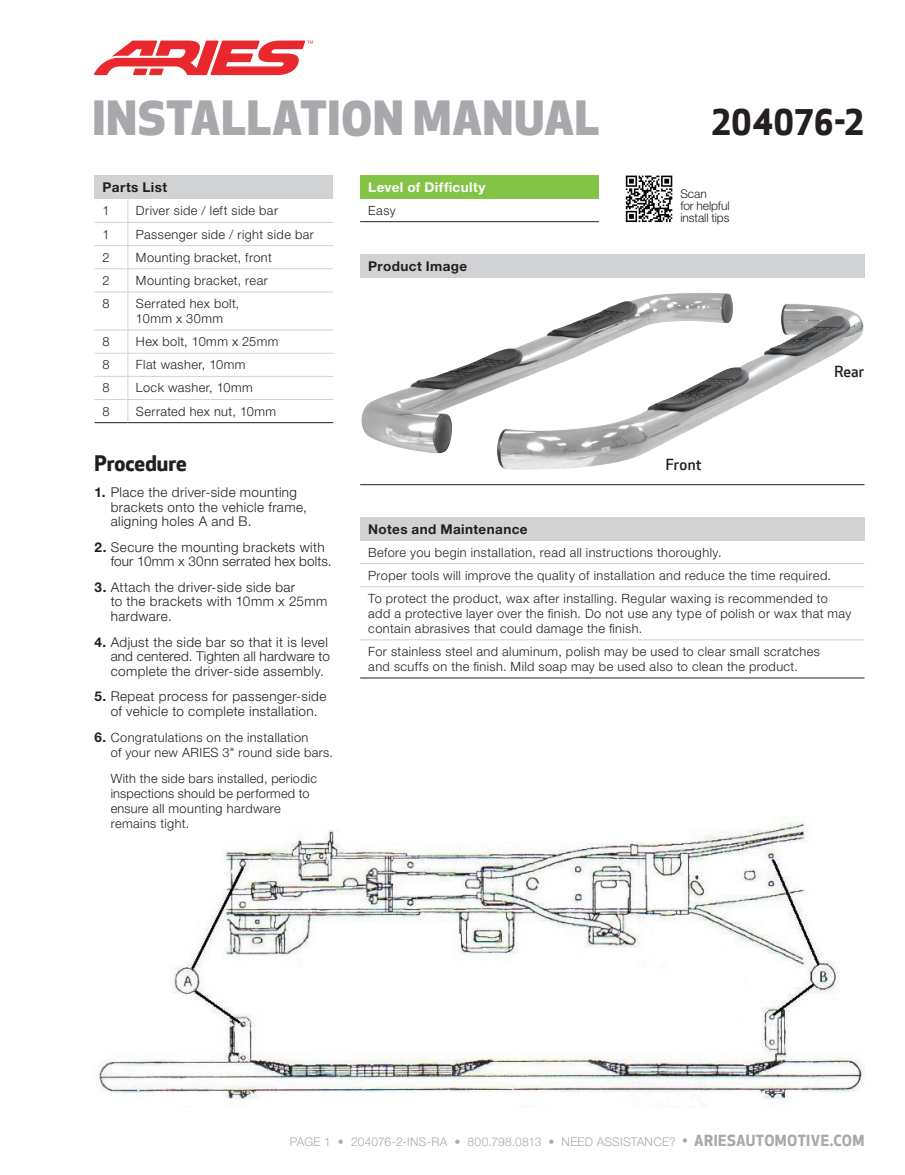
<style>
.page{position:relative;width:905px;height:1175px;background:#fff}
.page>*{position:absolute;margin:0;border:0;box-sizing:border-box;transform-origin:0 0}
.t1{font:800 46.05px "Apex New";letter-spacing:.02em;color:#a8a9ad}
.t2{font:700 34.5px "Apex New";letter-spacing:-.01em;color:#231f20}
.t3{font:700 21px "Apex New";color:#231f20}
.t4{font:500 15px "Apex New";letter-spacing:.01em;color:#231f20}
.t5{font:300 13.5px/14.5px "Helvetica Neue LT Std";letter-spacing:.03em;color:#231f20}
.t6{font:700 13.5px "Helvetica Neue LT Std";letter-spacing:.03em;color:#231f20}
.t7{font:700 13.5px "Helvetica Neue LT Std";letter-spacing:.03em;color:#fff}
.t8{font:300 12.75px/15px "Helvetica Neue LT Std";letter-spacing:.03em;color:#231f20}
.t9{font:300 12px "Helvetica Neue LT Std";letter-spacing:.02em;color:#a8a9ad}
.t10{font:300 12px/12px "Helvetica Neue LT Std";letter-spacing:-.005em;color:#231f20}
.s1{font-weight:700}
.s2{font-weight:700;font-size:13.5px}
.s3{font-family:"Apex New";font-weight:500;font-size:15px}
.s4{font-family:"Apex New";font-weight:700;font-size:15px}
</style>
<div class="page">
<img style="left:98px;top:822px;width:766px;height:285px">
<div style="left:360px;top:254px;width:504px;height:24px;background:#d1d2d4"></div>
<hr style="left:360px;top:484px;width:504px;height:1px;background:#231f20">
<img style="left:361px;top:292px;width:503px;height:178px">
<div style="left:360px;top:517px;width:504px;height:24px;background:#d1d2d4"></div>
<hr style="left:360px;top:563px;width:504px;height:1px;background:#d1d2d4">
<hr style="left:360px;top:586px;width:504px;height:1px;background:#d1d2d4">
<hr style="left:360px;top:677px;width:504px;height:1px;background:#231f20">
<hr style="left:360px;top:639px;width:504px;height:1px;background:#d1d2d4">
<div style="left:360px;top:176px;width:238px;height:23px;background:#83c447"></div>
<hr style="left:360px;top:221px;width:238px;height:1px;background:#231f20">
<div style="left:94px;top:176px;width:239px;height:23px;background:#d1d2d4"></div>
<hr style="left:94px;top:222px;width:34px;height:1px;background:#d1d2d4">
<hr style="left:128px;top:222px;width:205px;height:1px;background:#d1d2d4">
<hr style="left:94px;top:245px;width:34px;height:1px;background:#d1d2d4">
<hr style="left:128px;top:245px;width:205px;height:1px;background:#d1d2d4">
<hr style="left:94px;top:268px;width:34px;height:1px;background:#d1d2d4">
<hr style="left:128px;top:268px;width:205px;height:1px;background:#d1d2d4">
<hr style="left:94px;top:291px;width:34px;height:1px;background:#d1d2d4">
<hr style="left:128px;top:291px;width:205px;height:1px;background:#d1d2d4">
<hr style="left:94px;top:330px;width:34px;height:1px;background:#d1d2d4">
<hr style="left:128px;top:330px;width:205px;height:1px;background:#d1d2d4">
<hr style="left:94px;top:353px;width:34px;height:1px;background:#d1d2d4">
<hr style="left:128px;top:353px;width:205px;height:1px;background:#d1d2d4">
<hr style="left:94px;top:376px;width:34px;height:1px;background:#d1d2d4">
<hr style="left:128px;top:376px;width:205px;height:1px;background:#d1d2d4">
<hr style="left:94px;top:399px;width:34px;height:1px;background:#d1d2d4">
<hr style="left:128px;top:399px;width:205px;height:1px;background:#d1d2d4">
<hr style="left:94px;top:422px;width:34px;height:1px;background:#231f20">
<hr style="left:128px;top:422px;width:205px;height:1px;background:#231f20">
<svg style="left:127px;top:199px;width:1px;height:92px"></svg>
<hr style="left:127px;top:292px;width:1px;height:38px;background:#d1d2d4">
<svg style="left:127px;top:330px;width:1px;height:92px"></svg>
<svg style="left:626px;top:176px;width:46px;height:46px"></svg>
<svg style="left:94px;top:41px;width:219px;height:34px"></svg>
<h1 class="t1" style="left:93px;top:93px;width:508px">INSTALLATION MANUAL</h1>
<h2 class="t2" style="left:710px;top:102px;width:155px">204076-2</h2>
<p class="t6" style="left:103px;top:179px;width:66px">Parts List</p>
<p class="t8" style="left:103px;top:203px;width:9px">1</p>
<p class="t8" style="left:136px;top:203px;width:144px">Driver side / left side bar</p>
<p class="t8" style="left:103px;top:226px;width:9px">1</p>
<p class="t8" style="left:136px;top:226px;width:179px">Passenger side / right side bar</p>
<p class="t8" style="left:103px;top:249px;width:9px">2</p>
<p class="t8" style="left:136px;top:249px;width:137px">Mounting bracket, front</p>
<p class="t8" style="left:103px;top:272px;width:9px">2</p>
<p class="t8" style="left:136px;top:272px;width:133px">Mounting bracket, rear</p>
<p class="t8" style="left:103px;top:296px;width:9px">8</p>
<p class="t8" style="left:136px;top:296px;width:105px">Serrated hex bolt,<br>10mm x 30mm</p>
<p class="t8" style="left:103px;top:334px;width:9px">8</p>
<p class="t8" style="left:136px;top:334px;width:144px">Hex bolt, 10mm x 25mm</p>
<p class="t8" style="left:103px;top:357px;width:9px">8</p>
<p class="t8" style="left:136px;top:357px;width:111px">Flat washer, 10mm</p>
<p class="t8" style="left:103px;top:380px;width:9px">8</p>
<p class="t8" style="left:136px;top:380px;width:118px">Lock washer, 10mm</p>
<p class="t8" style="left:103px;top:403px;width:9px">8</p>
<p class="t8" style="left:136px;top:403px;width:142px">Serrated hex nut, 10mm</p>
<h3 class="t3" style="left:94px;top:451px;width:94px">Procedure</h3>
<p class="t5" style="left:111px;top:485px;width:198px;text-indent:-16px"><span class="s1">1.</span> Place the driver-side mounting brackets onto the vehicle frame, aligning holes A and B.</p>
<p class="t5" style="left:111px;top:539px;width:222px;text-indent:-16px"><span class="s1">2.</span> Secure the mounting brackets with four 10mm x 30nn serrated hex bolts.</p>
<p class="t5" style="left:111px;top:579px;width:218px;text-indent:-16px"><span class="s1">3.</span> Attach the driver-side side bar<br>to the brackets with 10mm x 25mm hardware.</p>
<p class="t5" style="left:111px;top:634px;width:220px;text-indent:-16px"><span class="s1">4.</span> Adjust the side bar so that it is level and centered. Tighten all hardware to complete the driver-side assembly.</p>
<p class="t5" style="left:94px;top:689px;width:233px;text-align:center"><span class="s1">5.</span> Repeat process for passenger-side of vehicle to complete installation.</p>
<p class="t8" style="left:111px;top:729px;width:224px;text-indent:-16px"><span class="s2">6.</span> Congratulations on the installation<br>of your new ARIES 3" round side bars.</p>
<p class="t8" style="left:111px;top:770px;width:208px">With the side bars installed, periodic inspections should be performed to ensure all mounting hardware remains tight.</p>
<p class="t7" style="left:368px;top:179px;width:119px">Level of Difficulty</p>
<p class="t8" style="left:368px;top:202px;width:29px">Easy</p>
<p class="t6" style="left:368px;top:258px;width:100px">Product Image</p>
<p class="t10" style="left:680px;top:187px;width:51px">Scan<br>for helpful install tips</p>
<p class="t4" style="left:665px;top:456px;width:37px">Front</p>
<p class="t4" style="left:834px;top:363px;width:32px">Rear</p>
<p class="t6" style="left:368px;top:521px;width:161px">Notes and Maintenance</p>
<p class="t8" style="left:368px;top:540px;width:464px;line-height:23.1px">Before you begin installation, read all instructions thoroughly.<br>Proper tools will improve the quality of installation and reduce the time required.<br>To protect the product, wax after installing. Regular waxing is recommended to</p>
<p class="t8" style="left:368px;top:605px;width:484px">add a protective layer over the finish. Do not use any type of polish or wax that may contain abrasives that could damage the finish.</p>
<p class="t8" style="left:368px;top:643px;width:453px">For stainless steel and aluminum, polish may be used to clear small scratches and scuffs on the finish. Mild soap may be used also to clean the product.</p>
<p class="t9" style="left:290px;top:1134px;width:576px">PAGE 1 • 204076-2-INS-RA • 800.798.0813 • NEED ASSISTANCE? <span class="s3">•</span> <span class="s4">ARIESAUTOMOTIVE.COM</span></p>
</div>
